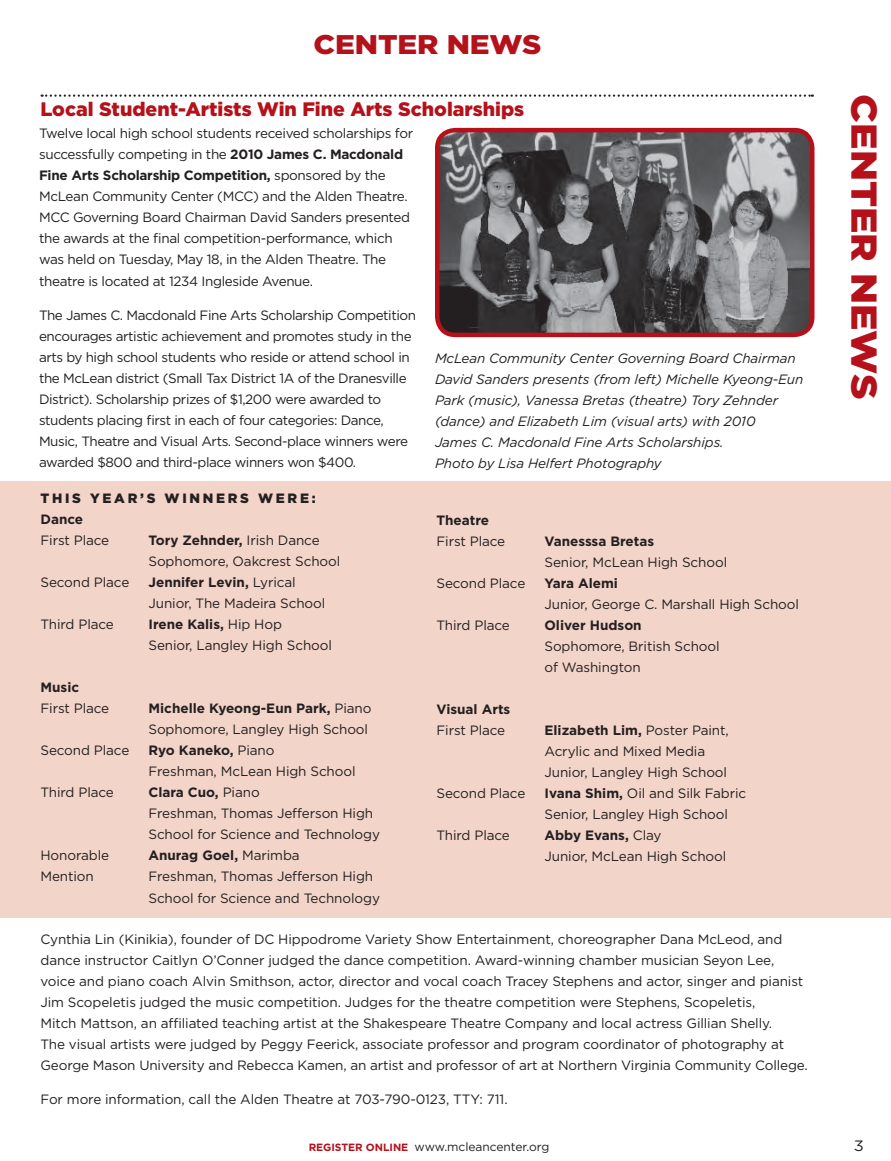
<style>
.page{position:relative;width:891px;height:1161px;background:#fff}
.page>*{position:absolute;margin:0;border:0;box-sizing:border-box;transform-origin:0 0}
.t1{font:900 36px "Gotham";color:#b5111b;scale:1.1 1}
.t2{font:900 27px "Gotham";letter-spacing:-.005em;color:#b5111b;scale:1.1 1}
.t3{font:900 19.5px "Gotham";color:#b5111b}
.t4{font:15px "Gotham";color:#231f20;scale:1.1 1}
.t5{font:13.5px/21px "Gotham";letter-spacing:-.01em;color:#231f20}
.t6{font:13.5px/21px "Gotham";letter-spacing:-.03em;color:#231f20}
.t7{font:italic 13.5px/21px "Gotham";letter-spacing:-.01em;color:#231f20}
.t8{font:700 13.5px "Gotham";color:#231f20}
.t9{font:900 13.5px "Gotham";letter-spacing:.2em;color:#231f20}
.t10{font:12px "Gotham";letter-spacing:-.005em;color:#231f20}
.s1{font-weight:700}
.s2{font-weight:400}
.s3{font-weight:700;font-size:10.5px;color:#b5111b}
</style>
<div class="page">
<div style="left:0;top:482px;width:891px;height:436px;background:#f2d4c8"></div>
<svg style="left:42px;top:94px;width:771px;height:3px"></svg>
<img style="left:440px;top:130px;width:372px;height:202px">
<div style="left:435px;top:128px;width:379px;height:209px;border:4px solid #b5111b;border-radius:18px"></div>
<h2 class="t2" style="left:314px;top:28px;width:209px">CENTER NEWS</h2>
<h3 class="t3" style="left:40px;top:98px;width:485px">LOCAL STUDENT-ARTISTS WIN FINE ARTS SCHOLARSHIPS</h3>
<p class="t5" style="left:39px;top:123px;width:376px">Twelve local high school students received scholarships for successfully competing in the <span class="s1">2010 James C. Macdonald Fine Arts Scholarship Competition,</span> sponsored by the McLean Community Center (MCC) and the Alden Theatre.<br>MCC Governing Board Chairman David Sanders presented the awards at the final competition-performance, which was held on Tuesday, May 18, in the Alden Theatre. The theatre is located at 1234 Ingleside Avenue.</p>
<p class="t6" style="left:39px;top:305px;width:379px">The James C. Macdonald Fine Arts Scholarship Competition encourages artistic achievement and promotes study in the arts by high school students who reside or attend school in the McLean district (Small Tax District 1A of the Dranesville District). Scholarship prizes of $1,200 were awarded to students placing first in each of four categories: Dance, Music, Theatre and Visual Arts. Second-place winners were awarded $800 and third-place winners won $400.</p>
<p class="t7" style="left:435px;top:348px;width:370px">McLean Community Center Governing Board Chairman David Sanders presents (from left) Michelle Kyeong-Eun Park (music), Vanessa Bretas (theatre) Tory Zehnder (dance) and Elizabeth Lim (visual arts) with 2010<br>James C. Macdonald Fine Arts Scholarships.<br>Photo by Lisa Helfert Photography</p>
<p class="t9" style="left:40px;top:490px;width:277px">THIS YEA R’S WINNERS WERE:</p>
<p class="t8" style="left:40px;top:511px;width:44px">Dance</p>
<p class="t5" style="left:40px;top:530px;width:70px">First Place</p>
<p class="t5" style="left:148px;top:530px;width:193px"><span class="s1">Tory Zehnder,</span> Irish Dance<br>Sophomore, Oakcrest School</p>
<p class="t5" style="left:40px;top:572px;width:90px">Second Place</p>
<p class="t5" style="left:148px;top:572px;width:178px"><span class="s1">Jennifer Levin,</span> Lyrical<br>Junior, The Madeira School</p>
<p class="t5" style="left:40px;top:614px;width:75px">Third Place</p>
<p class="t5" style="left:148px;top:614px;width:185px"><span class="s1">Irene Kalis,</span> Hip Hop<br>Senior, Langley High School</p>
<p class="t8" style="left:40px;top:679px;width:40px">Music</p>
<p class="t5" style="left:40px;top:698px;width:70px">First Place</p>
<p class="t5" style="left:148px;top:698px;width:225px"><span class="s1">Michelle Kyeong-Eun Park,</span> Piano<br>Sophomore, Langley High School</p>
<p class="t5" style="left:40px;top:740px;width:90px">Second Place</p>
<p class="t5" style="left:148px;top:740px;width:209px"><span class="s1">Ryo Kaneko,</span> Piano<br>Freshman, McLean High School</p>
<p class="t5" style="left:40px;top:782px;width:75px">Third Place</p>
<p class="t5" style="left:148px;top:782px;width:233px"><span class="s1">Clara Cuo,</span> Piano<br>Freshman, Thomas Jefferson High<br>School for Science and Technology</p>
<p class="t5" style="left:40px;top:845px;width:70px">Honorable</p>
<p class="t8" style="left:148px;top:848px;width:153px">Anurag Goel, <span class="s2">Marimba</span></p>
<p class="t5" style="left:40px;top:866px;width:55px">Mention</p>
<p class="t5" style="left:148px;top:866px;width:233px">Freshman, Thomas Jefferson High<br>School for Science and Technology</p>
<p class="t5" style="left:40px;top:929px;width:769px">Cynthia Lin (Kinikia), founder of DC Hippodrome Variety Show Entertainment, choreographer Dana McLeod, and dance instructor Caitlyn O’Conner judged the dance competition. Award-winning chamber musician Seyon Lee, voice and piano coach Alvin Smithson, actor, director and vocal coach Tracey Stephens and actor, singer and pianist Jim Scopeletis judged the music competition. Judges for the theatre competition were Stephens, Scopeletis,<br>Mitch Mattson, an affiliated teaching artist at the Shakespeare Theatre Company and local actress Gillian Shelly.<br>The visual artists were judged by Peggy Feerick, associate professor and program coordinator of photography at George Mason U niversity and Rebecca Kamen, an artist and professor of art at Northern Virginia Community College.</p>
<p class="t5" style="left:40px;top:1089px;width:469px">For more information, call the Alden Theatre at 703-790-0123, TTY: 711.</p>
<p class="t8" style="left:436px;top:512px;width:54px">Theatre</p>
<p class="t5" style="left:436px;top:531px;width:70px">First Place</p>
<p class="t8" style="left:544px;top:533px;width:111px">Vanesssa Bretas</p>
<p class="t5" style="left:544px;top:552px;width:184px">Senior, McLean High School</p>
<p class="t5" style="left:436px;top:573px;width:90px">Second Place</p>
<p class="t8" style="left:544px;top:575px;width:75px">Yara Alemi</p>
<p class="t5" style="left:544px;top:594px;width:256px">Junior, George C. Marshall High School</p>
<p class="t5" style="left:436px;top:615px;width:75px">Third Place</p>
<p class="t8" style="left:544px;top:617px;width:99px">Oliver Hudson</p>
<p class="t5" style="left:544px;top:636px;width:177px">Sophomore, British School of Washington</p>
<p class="t8" style="left:436px;top:701px;width:75px">Visual Arts</p>
<p class="t5" style="left:436px;top:720px;width:70px">First Place</p>
<p class="t5" style="left:544px;top:720px;width:186px"><span class="s1">Elizabeth Lim,</span> Poster Paint,<br>Acrylic and Mixed Media<br>Junior, Langley High School</p>
<p class="t5" style="left:436px;top:783px;width:90px">Second Place</p>
<p class="t5" style="left:544px;top:783px;width:203px"><span class="s1">Ivana Shim,</span> Oil and Silk Fabric<br>Senior, Langley High School</p>
<p class="t5" style="left:436px;top:825px;width:75px">Third Place</p>
<p class="t5" style="left:544px;top:825px;width:183px"><span class="s1">Abby Evans,</span> Clay<br>Junior, McLean High School</p>
<h1 class="t1" style="left:886px;top:94px;width:279px;rotate:90deg">CENTER NEWS</h1>
<p class="t10" style="left:309px;top:1139px;width:242px"><span class="s3">REGISTER ONLINE</span> www.mcleancenter.org</p>
<p class="t4" style="left:854px;top:1136px;width:11px">3</p>
</div>
